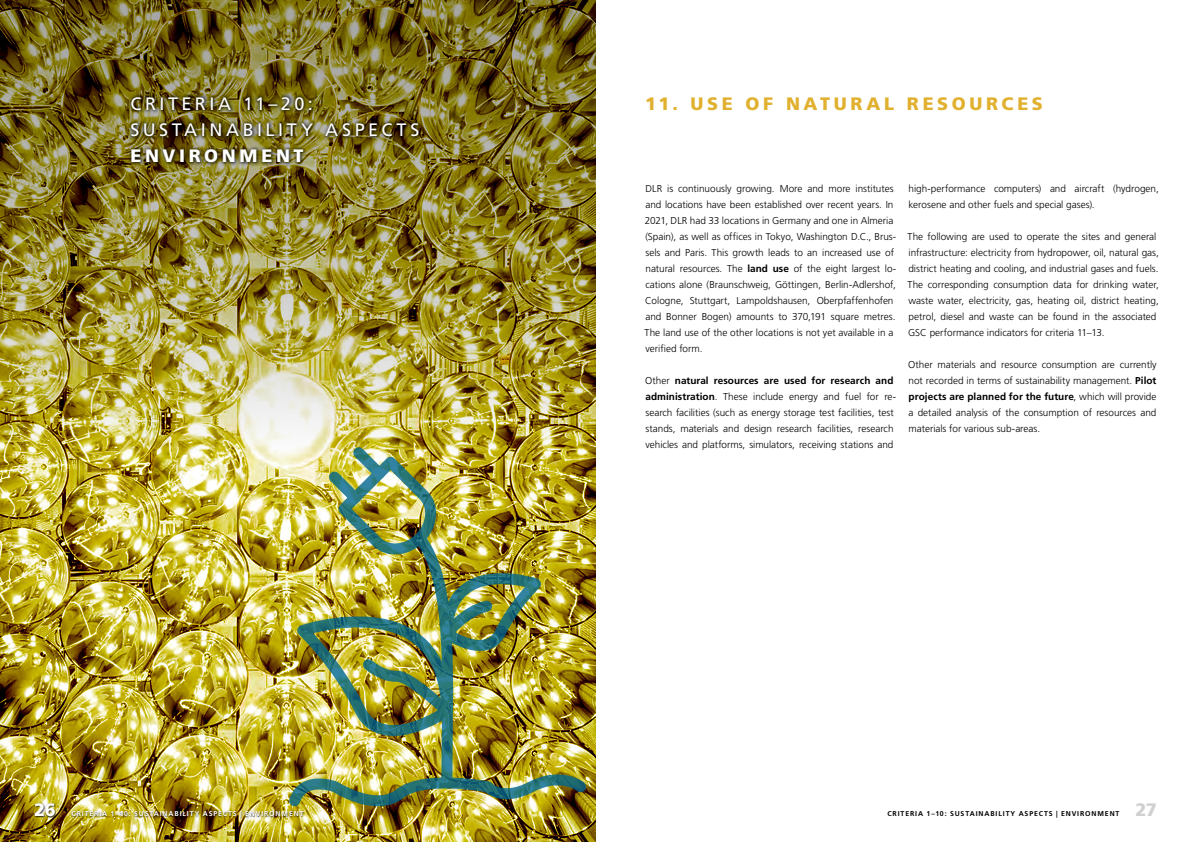
<style>
.page{position:relative;width:1191px;height:842px;background:#fff}
.page>*{position:absolute;margin:0;border:0;box-sizing:border-box;transform-origin:0 0}
.t1{font:18px "Frutiger LT Std";letter-spacing:.195em;color:#fff}
.t2{font:900 18px "Frutiger LT Std";letter-spacing:.2em;color:#e0b02e}
.t3{font:900 18px "Frutiger LT Std";letter-spacing:.2em;color:#fff}
.t4{font:900 18px "Frutiger LT Std";color:#d0d0d0}
.Fließtext{font:300 10px/16px "Frutiger LT Std";letter-spacing:-.005em;color:#000}
.t5{font:700 7px "Frutiger LT Std";letter-spacing:.125em;color:#fff}
.t6{font:700 7px "Frutiger LT Std";letter-spacing:.125em;color:#000}
.s1{font-weight:700}
</style>
<div class="page">
<svg style="left:0;top:459px;width:595px;height:383px;background:#baa739"></svg>
<img style="left:0;top:0;width:595px;height:459px">
<svg style="left:281px;top:440px;width:310px;height:367px;background:#a49f46"></svg>
<div style="left:34px;top:802px;width:22px;height:15px;background:#000;opacity:.8"></div>
<div style="left:127px;top:92px;width:295px;height:74px;background:#000;opacity:.7"></div>
<div style="left:71px;top:809px;width:234px;height:10px;background:#000;opacity:.8"></div>
<p class="t1" style="left:130px;top:93px;width:184px">CRITERIA 11–20:</p>
<p class="t1" style="left:130px;top:119px;width:290px">SUSTAINABILITY ASPECTS</p>
<p class="t3" style="left:130px;top:144px;width:175px">ENVIRONMENT</p>
<p class="t2" style="left:645px;top:92px;width:399px">11. USE OF NATURAL RESOURCES</p>
<p class="Fließtext" style="left:644px;top:181px;width:253px">DLR is continuously growing. More and more institutes and locations have been established over recent years. In 2021, DLR had 33 locations in Germany and one in Almeria (Spain), as well as offices in Tokyo, Washington D.C., Brus&shy;sels and Paris. This growth leads to an increased use of natural resources. The <span class="s1">land use</span> of the eight largest lo&shy;cations alone (Braunschweig, Göttingen, Berlin-Adlershof, Cologne, Stuttgart, Lampoldshausen, Oberpfaffenhofen and Bonner Bogen) amounts to 370,191 square metres.<br>The land use of the other locations is not yet available in a verified form.</p>
<p class="Fließtext" style="left:645px;top:373px;width:252px">Other <span class="s1">natural resources are used for research and administration</span>. These include energy and fuel for re&shy;search facilities (such as energy storage test facilities, test stands, materials and design research facilities, research vehicles and platforms, simulators, receiving stations and</p>
<p class="Fließtext" style="left:908px;top:181px;width:252px">high-performance computers) and aircraft (hydrogen, kerosene and other fuels and special gases).</p>
<p class="Fließtext" style="left:907px;top:229px;width:253px">The following are used to operate the sites and general infrastructure: electricity from hydropower, oil, natural gas, district heating and cooling, and industrial gases and fuels.<br>The corresponding consumption data for drinking water, waste water, electricity, gas, heating oil, district heating, petrol, diesel and waste can be found in the associated GSC performance indicators for criteria 11–13.</p>
<p class="Fließtext" style="left:908px;top:357px;width:250px;text-align:justify">Other materials and resource consumption are currently not recorded in terms of sustainability management. <span class="s1">Pilot projects are planned for the future</span>, which will provide a detailed analysis of the consumption of resources and materials for various sub-areas.</p>
<p class="t3" style="left:34px;top:799px;width:23px">26</p>
<h1 class="t4" style="left:1135px;top:799px;width:23px">27</h1>
<p class="t5" style="left:71px;top:809px;width:234px">CRITERIA 1–10: SUSTAINABILITY ASPECTS | ENVIRONMENT</p>
<p class="t6" style="left:887px;top:809px;width:234px">CRITERIA 1–10: SUSTAINABILITY ASPECTS | ENVIRONMENT</p>
</div>
